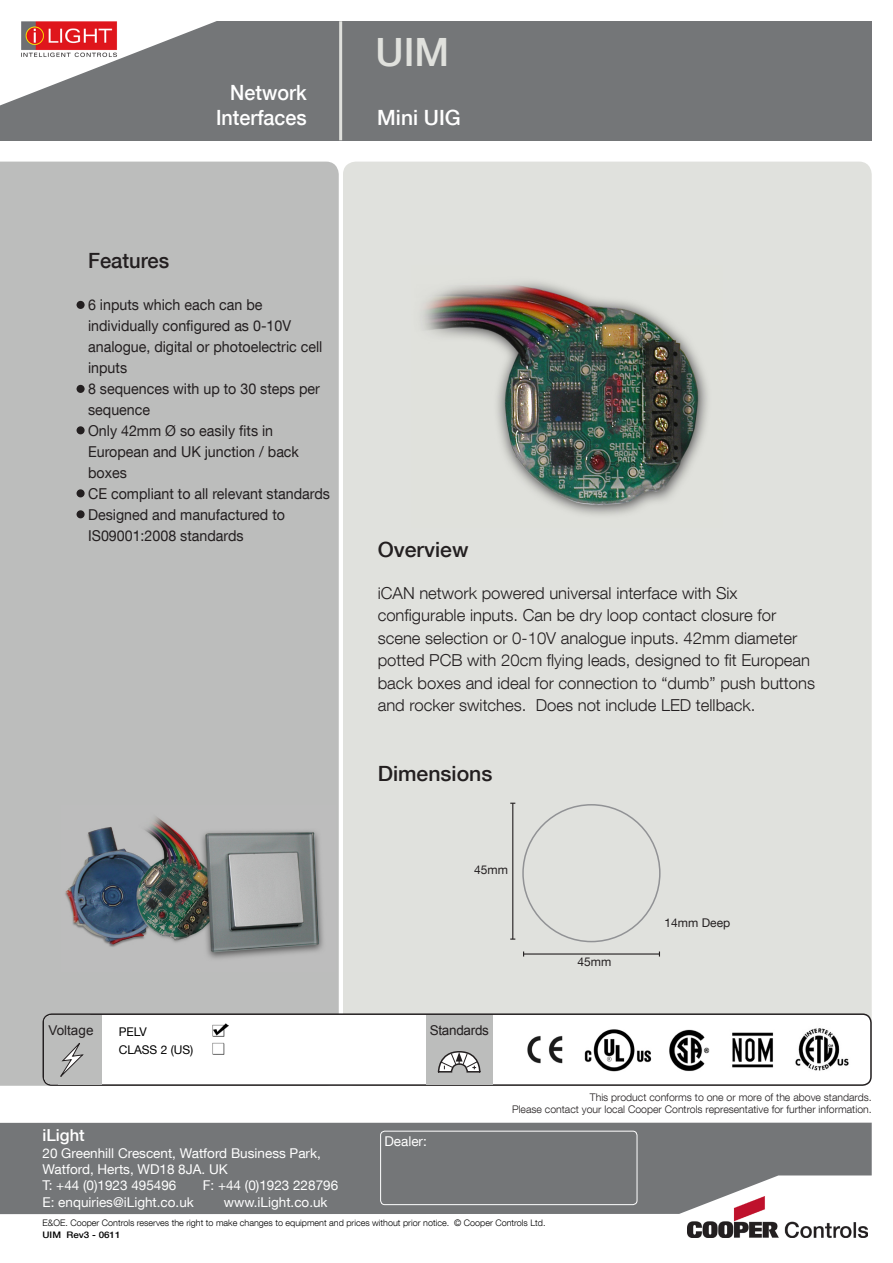
<style>
.page{position:relative;width:893px;height:1263px;background:#fff}
.page>*{position:absolute;margin:0;border:0;box-sizing:border-box;transform-origin:0 0}
.t1{font:500 39px "Helvetica Neue LT Com";color:#e0e1dd}
.t2{font:500 21px "Helvetica Neue LT Com";color:#231f20}
.t3{font:500 21px "Helvetica Neue LT Com";color:#fff;scale:.94 1}
.t4{font:500 21px "Helvetica Neue LT Com";color:#231f20;scale:.96 1}
.t5{font:500 21px "Helvetica Neue LT Com";color:#fff}
.t6{font:300 16.5px/22.5px "Helvetica Neue LT Com";color:#231f20}
.t7{font:500 16.5px "Helvetica Neue LT Com";color:#fff}
.t8{font:15px/21px "Helvetica Neue LT Com";color:#231f20;scale:.95 1}
.t9{font:13.5px "Helvetica Neue LT Com";color:#fff}
.t10{font:13.5px "Arial";letter-spacing:-.02em;color:#231f20}
.t11{font:13.5px "Arial";color:#231f20}
.t12{font:12px "Helvetica Neue LT Com";color:#231f20}
.t13{font:12px "Helvetica Neue LT Com";color:#000}
.t14{font:300 10.5px "Helvetica Neue LT Com";color:#231f20}
.t15{font:300 9px "Helvetica Neue LT Com";color:#000}
.t16{font:500 9px "Helvetica Neue LT Com";color:#000;scale:1.09 1}
</style>
<div class="page">
<img style="left:687px;top:1214px;width:181px;height:24px">
<svg style="left:0;top:1123px;width:872px;height:91px;background:#7d7e80"></svg>
<div style="left:0;top:21px;width:872px;height:119px;background:#747678"></div>
<svg style="left:0;top:21px;width:217px;height:84px"></svg>
<img style="left:20px;top:21px;width:97px;height:36px">
<div style="left:0;top:162px;width:339px;height:924px;background:#bcbdbc"></div>
<div style="left:343px;top:162px;width:529px;height:924px;background:#e0e1dd;border-radius:13px"></div>
<hr style="left:339px;top:21px;width:3px;height:119px;background:#e0e1dd">
<div style="left:77px;top:301px;width:8px;height:8px;background:#231f20;border-radius:50%"></div>
<div style="left:77px;top:426px;width:8px;height:8px;background:#231f20;border-radius:50%"></div>
<div style="left:77px;top:489px;width:8px;height:8px;background:#231f20;border-radius:50%"></div>
<div style="left:77px;top:510px;width:8px;height:8px;background:#231f20;border-radius:50%"></div>
<div style="left:77px;top:385px;width:8px;height:8px;background:#231f20;border-radius:50%"></div>
<div style="left:43px;top:1014px;width:828px;height:71px;background:#fff;border-radius:9px"></div>
<div style="left:43px;top:1013px;width:829px;height:73px;border:2px solid #231f20;border-radius:9px"></div>
<div style="left:44px;top:1015px;width:53px;height:69px;background:#bcbdbc;border-radius:8px"></div>
<div style="left:58px;top:1015px;width:43px;height:69px;background:#bcbdbc"></div>
<div style="left:380px;top:1131px;width:257px;height:74px;border:1px solid #fff;border-radius:4px"></div>
<svg style="left:60px;top:1043px;width:24px;height:34px"></svg>
<div style="left:426px;top:1015px;width:67px;height:69px;background:#bcbdbc"></div>
<svg style="left:437px;top:1051px;width:44px;height:22px"></svg>
<img style="left:527px;top:1028px;width:322px;height:44px">
<img style="left:422px;top:281px;width:286px;height:234px">
<img style="left:213px;top:1042px;width:12px;height:12px">
<img style="left:213px;top:1023px;width:16px;height:13px">
<img style="left:62px;top:805px;width:274px;height:166px">
<hr style="left:512px;top:803px;width:1px;height:136px;background:#231f20">
<hr style="left:524px;top:953px;width:135px;height:1px;background:#231f20">
<p class="t3" style="left:230px;top:80px;width:83px">Network</p>
<p class="t3" style="left:216px;top:105px;width:98px">Interfaces</p>
<p class="t1" style="left:376px;top:28px;width:75px">UIM</p>
<p class="t5" style="left:377px;top:105px;width:85px">Mini UIG</p>
<p class="t4" style="left:88px;top:248px;width:86px">Features</p>
<p class="t8" style="left:88px;top:294px;width:248px">6 inputs which each can be individually configured as 0-10V analogue, digital or photoelectric cell inputs</p>
<p class="t8" style="left:88px;top:378px;width:245px">8 sequences with up to 30 steps per sequence</p>
<p class="t8" style="left:88px;top:420px;width:224px">Only 42mm Ø so easily fits in<br>European and UK junction / back boxes</p>
<p class="t8" style="left:88px;top:483px;width:256px">CE compliant to all relevant standards</p>
<p class="t8" style="left:88px;top:504px;width:209px">Designed and manufactured to<br>IS09001:2008 standards</p>
<p class="t2" style="left:378px;top:536px;width:92px">Overview</p>
<p class="t6" style="left:378px;top:581px;width:439px">iCAN network powered universal interface with Six configurable inputs. Can be dry loop contact closure for scene selection or 0-10V analogue inputs. 42mm diameter potted PCB with 20cm flying leads, designed to fit European back boxes and ideal for connection to “dumb” push buttons and rocker switches. Does not include LED tellback.</p>
<p class="t2" style="left:378px;top:761px;width:116px">Dimensions</p>
<p class="t12" style="left:474px;top:862px;width:35px">45mm</p>
<p class="t12" style="left:577px;top:954px;width:35px">45mm</p>
<p class="t12" style="left:665px;top:916px;width:67px">14mm Deep</p>
<p class="t11" style="left:48px;top:1021px;width:47px">Voltage</p>
<p class="t10" style="left:430px;top:1021px;width:61px">Standards</p>
<p class="t13" style="left:119px;top:1024px;width:30px">PELV</p>
<p class="t13" style="left:119px;top:1042px;width:76px">CLASS 2 (US)</p>
<p class="t7" style="left:43px;top:1125px;width:44px">iLight</p>
<p class="t9" style="left:43px;top:1144px;width:280px">20 Greenhill Crescent, Watford Business Park,</p>
<p class="t9" style="left:43px;top:1161px;width:187px">Watford, Herts, WD18 8JA. UK</p>
<p class="t9" style="left:43px;top:1177px;width:135px">T: +44 (0)1923 495496</p>
<p class="t9" style="left:203px;top:1177px;width:137px">F: +44 (0)1923 228796</p>
<p class="t9" style="left:43px;top:1193px;width:153px">E: enquiries@iLight.co.uk</p>
<p class="t9" style="left:224px;top:1193px;width:105px">www.iLight.co.uk</p>
<p class="t9" style="left:384px;top:1133px;width:44px">Dealer:</p>
<p class="t14" style="left:590px;top:1090px;width:283px">This product conforms to one or more of the above standards.</p>
<p class="t14" style="left:512px;top:1103px;width:361px">Please contact your local Cooper Controls representative for further information.</p>
<p class="t15" style="left:43px;top:1217px;width:505px">E&amp;OE. Cooper Controls reserves the right to make changes to equipment and prices without prior notice. © Cooper Controls Ltd.</p>
<p class="t16" style="left:43px;top:1229px;width:73px">UIM Rev3 - 0611</p>
</div>
